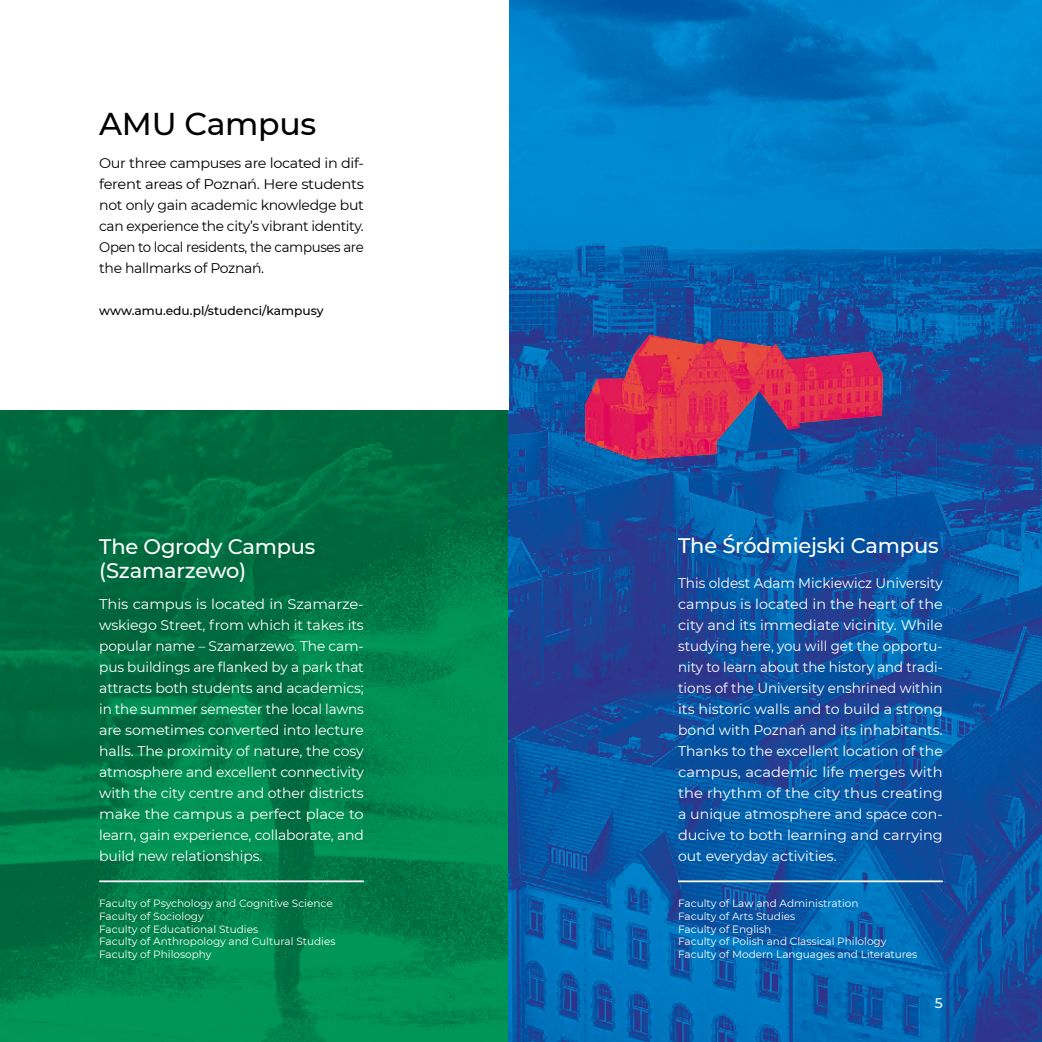
<style>
.page{position:relative;width:1042px;height:1042px;background:#fff}
.page>*{position:absolute;margin:0;border:0;box-sizing:border-box;transform-origin:0 0}
.t1{font:500 31.5px "Montserrat";letter-spacing:-.01em;color:#000}
.t2{font:500 21px/24.5px "Montserrat";letter-spacing:-.01em;color:#fff}
.t3{font:14px/21px "Montserrat";letter-spacing:-.01em;color:#fff;text-align:justify}
.t4{font:14px/21px "Montserrat";letter-spacing:-.01em;color:#fff;text-align:justify;scale:1.05 1}
.t5{font:14px/21px "Montserrat";letter-spacing:-.025em;color:#000;text-align:justify}
.t6{font:500 14px "Montserrat";color:#fff}
.t7{font:500 12.25px "Montserrat";color:#000}
.t8{font:10.5px/12.6px "Montserrat";color:#fff}
</style>
<div class="page">
<img style="left:0;top:410px;width:508px;height:632px">
<img style="left:508px;top:0;width:534px;height:1042px">
<hr style="left:99px;top:880px;width:265px;height:2px;background:#fff">
<img style="left:585px;top:335px;width:298px;height:124px">
<hr style="left:678px;top:880px;width:265px;height:2px;background:#fff">
<h1 class="t1" style="left:99px;top:101px;width:218px">AMU Campus</h1>
<p class="t5" style="left:99px;top:152px;width:266px">Our three campuses are located in dif&shy;ferent areas of Poznań. Here students not only gain academic knowledge but can experience the city’s vibrant identity.<br>Open to local residents, the campuses are the hallmarks of Poznań.</p>
<p class="t7" style="left:99px;top:302px;width:226px">www.amu.edu.pl/studenci/kampusy</p>
<h2 class="t2" style="left:99px;top:533px;width:218px">The Ogrody Campus (Szamarzewo)</h2>
<p class="t4" style="left:99px;top:593px;width:253px">This campus is located in Szamarze&shy;wskiego Street, from which it takes its popular name – Szamarzewo. The cam&shy;pus buildings are flanked by a park that attracts both students and academics; in the summer semester the local lawns are sometimes converted into lecture halls. The proximity of nature, the cosy atmosphere and excellent connectivity with the city centre and other districts make the campus a perfect place to learn, gain experience, collaborate, and build new relationships.</p>
<p class="t8" style="left:99px;top:897px;width:238px">Faculty of Psychology and Cognitive Science Faculty of Sociology<br>Faculty of Educational Studies<br>Faculty of Anthropology and Cultural Studies Faculty of Philosophy</p>
<h2 class="t2" style="left:678px;top:532px;width:262px">The Śródmiejski Campus</h2>
<p class="t3" style="left:678px;top:572px;width:266px">This oldest Adam Mickiewicz University campus is located in the heart of the city and its immediate vicinity. While studying here, you will get the opportu&shy;nity to learn about the history and tradi&shy;tions of the University enshrined within its historic walls and to build a strong bond with Poznań and its inhabitants.<br>Thanks to the excellent location of the campus, academic life merges with the rhythm of the city thus creating a unique atmosphere and space con&shy;ducive to both learning and carrying out everyday activities.</p>
<p class="t8" style="left:678px;top:897px;width:241px">Faculty of Law and Administration<br>Faculty of Arts Studies<br>Faculty of English<br>Faculty of Polish and Classical Philology<br>Faculty of Modern Languages and Literatures</p>
<p class="t6" style="left:934px;top:993px;width:10px">5</p>
</div>
